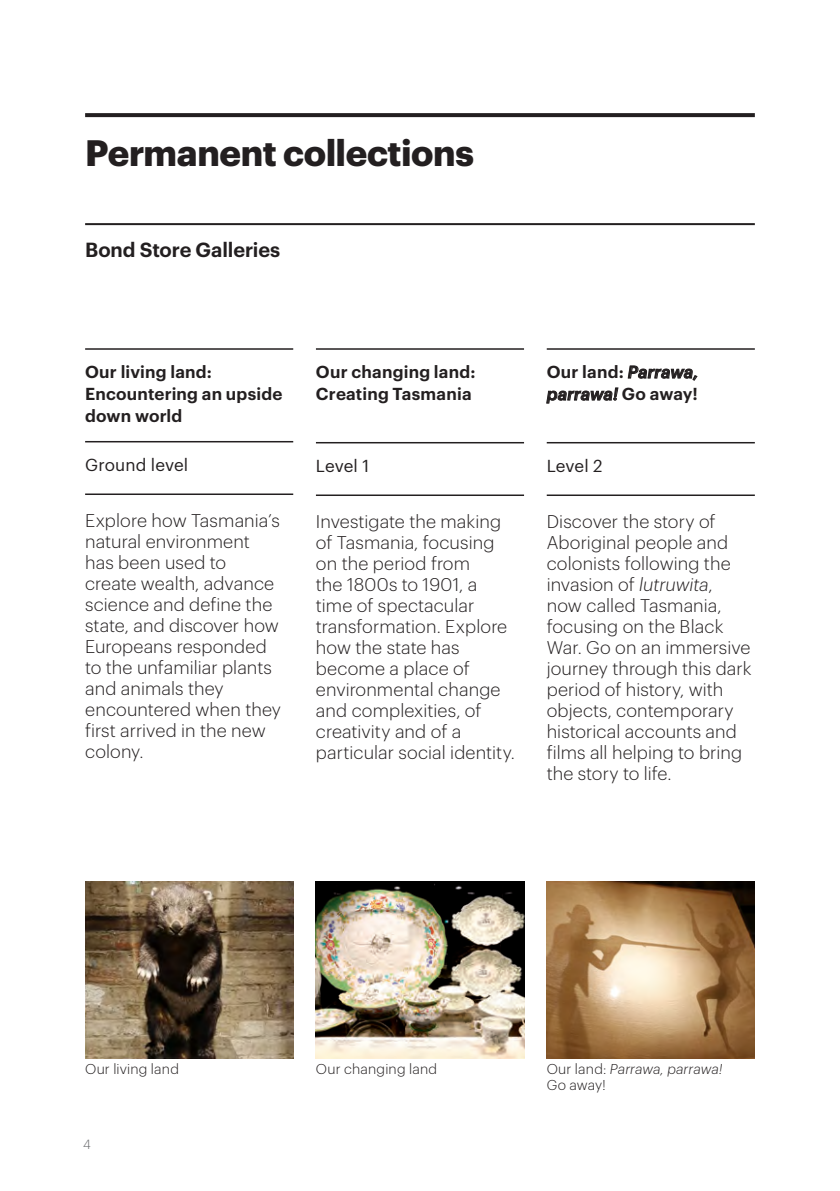
<style>
.page{position:relative;width:840px;height:1191px;background:#fff}
.page>*{position:absolute;margin:0;border:0;box-sizing:border-box;transform-origin:0 0}
.Internal_heading{font:700 36px "Graphik";letter-spacing:-.01em;color:#231f20}
.Internal_subheading{font:600 20px "Graphik";letter-spacing:-.005em;color:#231f20}
.body{font:300 18px/21px "Graphik";letter-spacing:.005em;color:#231f20}
.Exhibition_Title{font:600 17px/22px "Graphik";letter-spacing:.01em;color:#231f20}
.Exhibition_Title-2{font:italic 500 17px/22px "Graphik";color:#231f20}
.Exhibition_info{font:17px "Graphik";letter-spacing:.005em;color:#231f20}
.Photo_credit{font:italic 300 14px/16px "Graphik";letter-spacing:.005em;color:#231f20}
.Photo_credit-2{font:300 14px "Graphik";letter-spacing:.015em;color:#231f20}
.t1{font:300 13px "Graphik";color:#6c6d70}
.s1{font-weight:600;font-style:normal}
.s2{font-style:italic}
.s3{font-style:normal}
</style>
<div class="page">
<img style="left:316px;top:882px;width:207px;height:176px">
<img style="left:85px;top:882px;width:208px;height:176px">
<svg style="left:85px;top:113px;width:669px;height:4px;fill:#231f20"></svg>
<hr style="left:85px;top:348px;width:208px;height:2px;background:#231f20">
<hr style="left:85px;top:441px;width:208px;height:1px;background:#231f20">
<hr style="left:85px;top:493px;width:208px;height:2px;background:#231f20">
<hr style="left:316px;top:348px;width:207px;height:2px;background:#231f20">
<hr style="left:316px;top:442px;width:207px;height:1px;background:#231f20">
<hr style="left:316px;top:494px;width:207px;height:2px;background:#231f20">
<hr style="left:546px;top:348px;width:208px;height:2px;background:#231f20">
<hr style="left:546px;top:442px;width:208px;height:1px;background:#231f20">
<hr style="left:546px;top:494px;width:208px;height:2px;background:#231f20">
<svg style="left:627px;top:365px;width:70px;height:16px"></svg>
<svg style="left:546px;top:387px;width:72px;height:16px"></svg>
<img style="left:546px;top:882px;width:208px;height:176px">
<hr style="left:85px;top:223px;width:669px;height:2px;background:#231f20">
<p class="Internal_heading" style="left:85px;top:125px;width:390px">Permanent collections</p>
<p class="Internal_subheading" style="left:85px;top:235px;width:196px">Bond Store Galleries</p>
<p class="Exhibition_Title" style="left:85px;top:359px;width:199px">Our living land:<br>Encountering an upside down world</p>
<p class="Exhibition_info" style="left:85px;top:452px;width:105px">Ground level</p>
<p class="body" style="left:85px;top:508px;width:197px">Explore how Tasmania’s natural environment has been used to create wealth, advance science and define the state, and discover how<br>Europeans responded to the unfamiliar plants and animals they encountered when they first arrived in the new colony.</p>
<p class="Exhibition_Title" style="left:316px;top:359px;width:161px">Our changing land:<br>Creating Tasmania</p>
<p class="Exhibition_Title-2" style="left:546px;top:359px;width:153px"><span class="s1">Our land:</span> Parrawa, parrawa! <span class="s1">Go away!</span></p>
<p class="Exhibition_info" style="left:316px;top:453px;width:55px">Level 1</p>
<p class="Exhibition_info" style="left:546px;top:453px;width:57px">Level 2</p>
<p class="body" style="left:316px;top:509px;width:200px">Investigate the making of Tasmania, focusing on the period from<br>the 1800s to 1901, a time of spectacular transformation. Explore how the state has become a place of environmental change and complexities, of creativity and of a particular social identity.</p>
<p class="body" style="left:546px;top:509px;width:206px">Discover the story of<br>Aboriginal people and colonists following the invasion of <span class="s2">lutruwita</span>, now called Tasmania, focusing on the Black<br>War. Go on an immersive journey through this dark period of history, with objects, contemporary historical accounts and films all helping to bring the story to life.</p>
<p class="Photo_credit-2" style="left:85px;top:1058px;width:95px">Our living land</p>
<p class="Photo_credit-2" style="left:316px;top:1058px;width:122px">Our changing land</p>
<p class="Photo_credit" style="left:546px;top:1059px;width:177px"><span class="s3">Our land:</span> Parrawa, parrawa!<br><span class="s3">Go away!</span></p>
<p class="t1" style="left:83px;top:1134px;width:9px">4</p>
</div>
